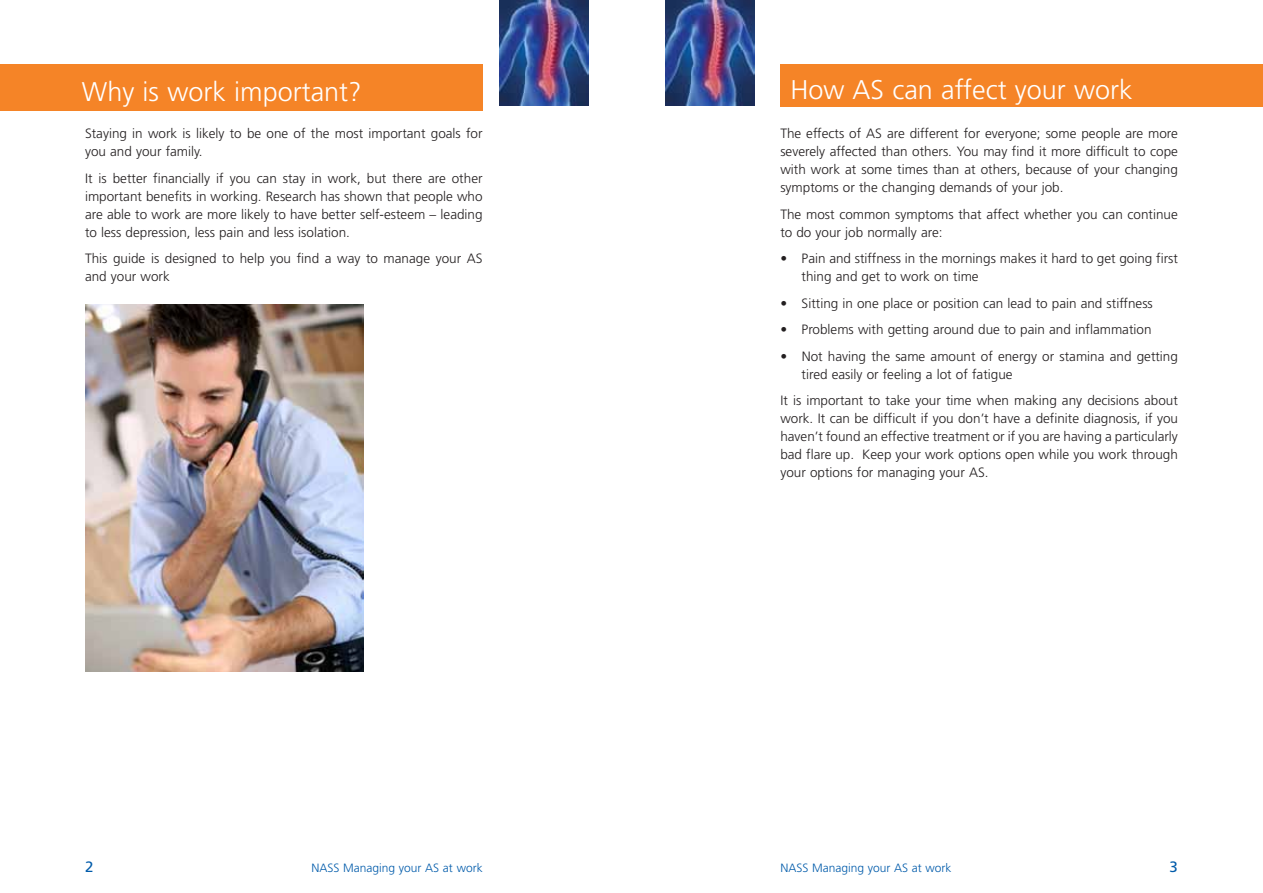
<style>
.page{position:relative;width:1263px;height:893px;background:#fff}
.page>*{position:absolute;margin:0;border:0;box-sizing:border-box;transform-origin:0 0}
.t1{font:300 27px "Frutiger";color:#fff}
.t2{font:15px "Frutiger";color:#005baa}
.t3{font:300 13.5px/18px "Frutiger";color:#231f20}
.t4{font:300 12px "Frutiger";color:#005baa}
</style>
<div class="page">
<img style="left:85px;top:304px;width:278px;height:368px">
<div style="left:780px;top:64px;width:483px;height:42px;background:#f58427"></div>
<img style="left:665px;top:0;width:90px;height:106px">
<div style="left:0;top:64px;width:483px;height:47px;background:#f58427"></div>
<img style="left:500px;top:0;width:89px;height:106px">
<h1 class="t1" style="left:82px;top:77px;width:281px">Why is work important?</h1>
<h1 class="t1" style="left:790px;top:75px;width:344px">How AS can affect your work</h1>
<p class="t3" style="left:85px;top:124px;width:399px">Staying in work is likely to be one of the most important goals for you and your family.</p>
<p class="t3" style="left:85px;top:169px;width:399px;text-align:justify">It is better financially if you can stay in work, but there are other important benefits in working. Research has shown that people who are able to work are more likely to have better self-esteem – leading to less depression, less pain and less isolation.</p>
<p class="t3" style="left:85px;top:249px;width:399px">This guide is designed to help you find a way to manage your AS and your work</p>
<p class="t3" style="left:780px;top:124px;width:399px;text-align:justify">The effects of AS are different for everyone; some people are more severely affected than others. You may find it more difficult to cope with work at some times than at others, because of your changing symptoms or the changing demands of your job.</p>
<p class="t3" style="left:780px;top:205px;width:399px">The most common symptoms that affect whether you can continue to do your job normally are:</p>
<p class="t3" style="left:801px;top:249px;width:378px;text-indent:-21px">• Pain and stiffness in the mornings makes it hard to get going first thing and get to work on time</p>
<p class="t3" style="left:780px;top:294px;width:374px">• Sitting in one place or position can lead to pain and stiffness</p>
<p class="t3" style="left:780px;top:320px;width:373px">• Problems with getting around due to pain and inflammation</p>
<p class="t3" style="left:802px;top:347px;width:378px;text-indent:-21px">• Not having the same amount of energy or stamina and getting tired easily or feeling a lot of fatigue</p>
<p class="t3" style="left:780px;top:391px;width:399px;text-align:justify">It is important to take your time when making any decisions about work. It can be difficult if you don’t have a definite diagnosis, if you haven’t found an effective treatment or if you are having a particularly bad flare up. Keep your work options open while you work through your options for managing your AS.</p>
<p class="t2" style="left:85px;top:858px;width:10px">2</p>
<p class="t4" style="left:312px;top:861px;width:173px">NASS Managing your AS at work</p>
<p class="t4" style="left:780px;top:861px;width:173px">NASS Managing your AS at work</p>
<p class="t2" style="left:1169px;top:858px;width:10px">3</p>
</div>
